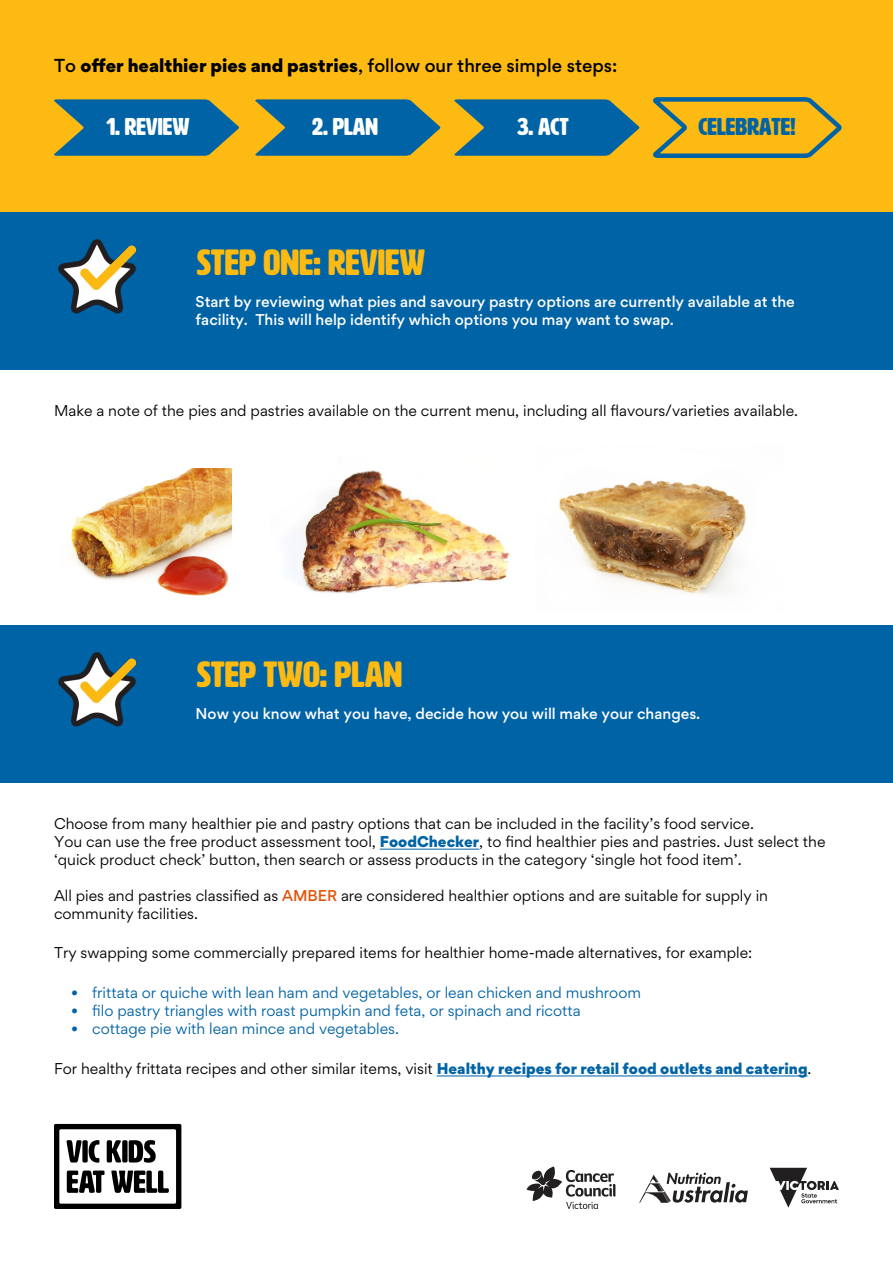
<style>
.page{position:relative;width:893px;height:1263px;background:#fff}
.page>*{position:absolute;margin:0;border:0;box-sizing:border-box;transform-origin:0 0}
.t1{font:36px "HWT Artz";color:#fdba12}
.t2{font:24px "HWT Artz";color:#fff}
.t3{font:24px "HWT Artz";color:#0063a5}
.t4{font:500 18px "Gordita";color:#000}
.t5{font:15px/18px "Gordita";color:#000}
.t6{font:500 15px/18px "Gordita";color:#fff}
.t7{font:15px "Gordita";color:#0063a5}
.s1{font-weight:900}
.s2{font-weight:900;color:#0063a5}
.s3{font-weight:500;color:#e35205}
</style>
<div class="page">
<div style="left:0;top:0;width:893px;height:213px;background:#fdba12"></div>
<svg style="left:54px;top:99px;width:586px;height:57px"></svg>
<div style="left:97px;top:116px;width:102px;height:23px;background:#0063a5"></div>
<div style="left:299px;top:116px;width:92px;height:23px;background:#0063a5"></div>
<div style="left:503px;top:116px;width:79px;height:23px;background:#0063a5"></div>
<svg style="left:653px;top:97px;width:189px;height:61px"></svg>
<div style="left:0;top:213px;width:893px;height:157px;background:#0063a5"></div>
<img style="left:58px;top:239px;width:79px;height:75px">
<svg style="left:54px;top:1124px;width:127px;height:85px"></svg>
<svg style="left:526px;top:1166px;width:89px;height:43px"></svg>
<svg style="left:639px;top:1173px;width:109px;height:30px"></svg>
<svg style="left:770px;top:1168px;width:69px;height:40px"></svg>
<img style="left:71px;top:468px;width:160px;height:128px">
<img style="left:290px;top:470px;width:221px;height:124px">
<img style="left:558px;top:480px;width:189px;height:114px">
<div style="left:0;top:625px;width:893px;height:157px;background:#0063a5"></div>
<img style="left:58px;top:652px;width:79px;height:75px">
<hr style="left:380px;top:849px;width:99px;height:1px;background:#0063a5">
<hr style="left:437px;top:1075px;width:371px;height:1px;background:#0063a5">
<p class="t4" style="left:54px;top:53px;width:565px">To <span class="s1">offer healthier pies and pastries</span>, follow our three simple steps:</p>
<h2 class="t2" style="left:106px;top:114px;width:85px">1. REVIEW</h2>
<h2 class="t2" style="left:312px;top:114px;width:67px">2. PLAN</h2>
<h2 class="t2" style="left:517px;top:114px;width:53px">3. ACT</h2>
<h2 class="t3" style="left:699px;top:114px;width:98px">CELEBRATE!</h2>
<h1 class="t1" style="left:197px;top:243px;width:230px">STEP ONE: REVIEW</h1>
<p class="t6" style="left:196px;top:293px;width:601px">Start by reviewing what pies and savoury pastry options are currently available at the facility. This will help identify which options you may want to swap.</p>
<p class="t5" style="left:54px;top:402px;width:746px">Make a note of the pies and pastries available on the current menu, including all flavours/varieties available.</p>
<h1 class="t1" style="left:197px;top:656px;width:207px">STEP TWO: PLAN</h1>
<p class="t6" style="left:196px;top:705px;width:506px">Now you know what you have, decide how you will make your changes.</p>
<p class="t5" style="left:54px;top:814px;width:773px">Choose from many healthier pie and pastry options that can be included in the facility’s food service.<br>You can use the free product assessment tool, <span class="s2">FoodChecker</span>, to find healthier pies and pastries. Just select the ‘quick product check’ button, then search or assess products in the category ‘single hot food item’.</p>
<p class="t5" style="left:54px;top:886px;width:716px">All pies and pastries classified as <span class="s3">AMBER</span> are considered healthier options and are suitable for supply in community facilities.</p>
<p class="t5" style="left:54px;top:944px;width:700px">Try swapping some commercially prepared items for healthier home-made alternatives, for example:</p>
<p class="t7" style="left:71px;top:982px;width:571px">• frittata or quiche with lean ham and vegetables, or lean chicken and mushroom</p>
<p class="t7" style="left:71px;top:1000px;width:511px">• filo pastry triangles with roast pumpkin and feta, or spinach and ricotta</p>
<p class="t7" style="left:71px;top:1018px;width:329px">• cottage pie with lean mince and vegetables.</p>
<p class="t5" style="left:54px;top:1059px;width:759px">For healthy frittata recipes and other similar items, visit <span class="s2">Healthy recipes for retail food outlets and catering</span>.</p>
</div>
